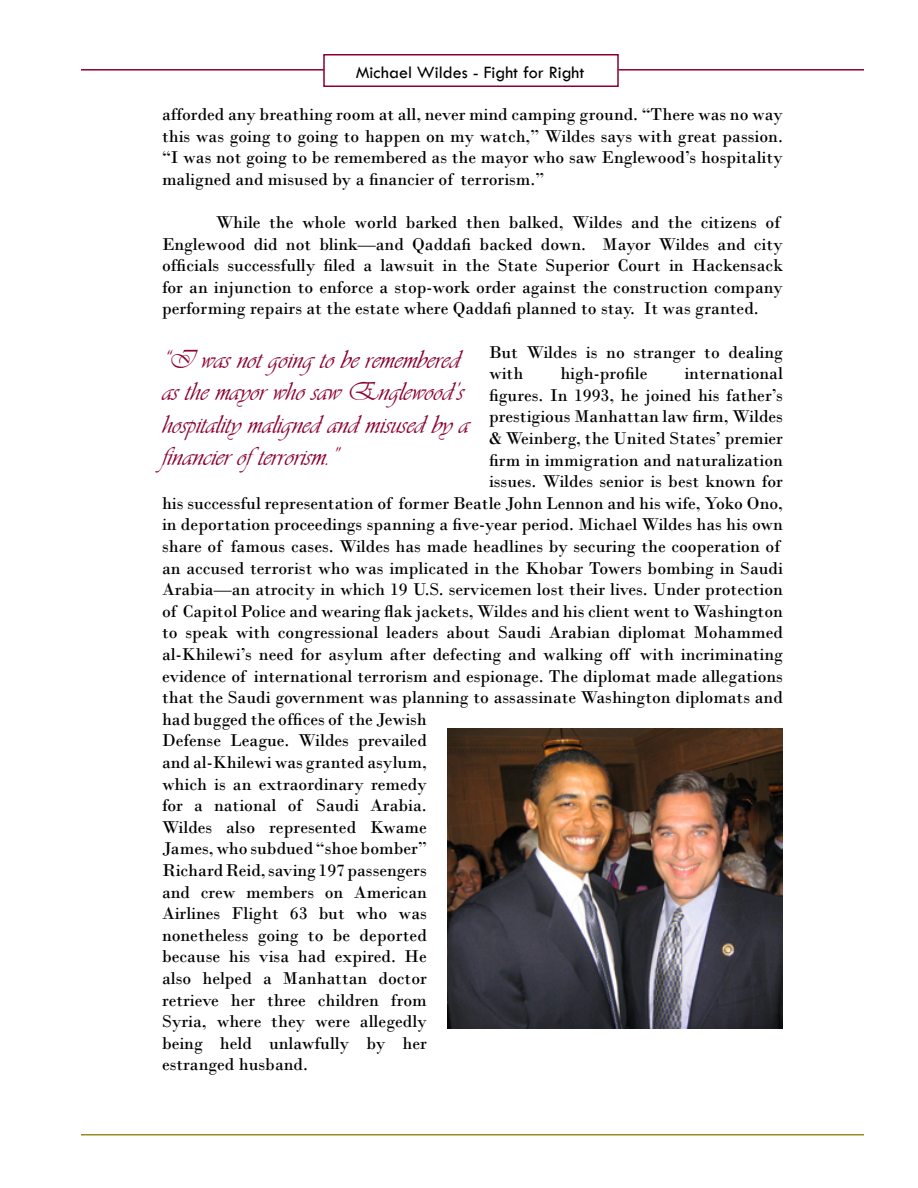
<style>
.page{position:relative;width:918px;height:1188px;background:#fff}
.page>*{position:absolute;margin:0;border:0;box-sizing:border-box;transform-origin:0 0}
.t1{font:27px/32.4px "Vivaldii";color:#8b002e}
.t2{font:18px/21.6px "Bodoni";color:#000}
.t3{font:18px "Tw Cen";color:#000}
</style>
<div class="page">
<hr style="left:81px;top:1134px;width:783px;height:2px;background:#978b21">
<div style="left:323px;top:54px;width:296px;height:33px;border:2px solid #8b002e"></div>
<hr style="left:618px;top:69px;width:246px;height:2px;background:#8b002e">
<hr style="left:81px;top:69px;width:243px;height:2px;background:#8b002e">
<img style="left:448px;top:729px;width:335px;height:299px">
<p class="t3" style="left:356px;top:61px;width:230px">Michael Wildes - Fight for Right</p>
<p class="t2" style="left:162px;top:103px;width:622px;text-align:justify">afforded any breathing room at all, never mind camping ground. “There was no way this was going to going to happen on my watch,” Wildes says with great passion. “I was not going to be remembered as the mayor who saw Englewood’s hospitality maligned and misused by a financier of terrorism.”</p>
<p class="t2" style="left:162px;top:211px;width:622px;text-indent:54px">While the whole world barked then balked, Wildes and the citizens of Englewood did not blink—and Qaddafi backed down. Mayor Wildes and city officials successfully filed a lawsuit in the State Superior Court in Hackensack for an injunction to enforce a stop-work order against the construction company performing repairs at the estate where Qaddafi planned to stay. It was granted.</p>
<p class="t2" style="left:489px;top:341px;width:295px">But Wildes is no stranger to dealing with</p>
<h1 class="t1" style="left:162px;top:343px;width:308px">“I was not going to be remembered as the mayor who saw Englewood’s hospitality maligned and misused by a financier ofterrorism.”</h1>
<p class="t2" style="left:560px;top:363px;width:89px">high-profile</p>
<p class="t2" style="left:684px;top:363px;width:100px">international</p>
<p class="t2" style="left:489px;top:384px;width:296px">figures. In 1993, he joined his father’s</p>
<p class="t2" style="left:489px;top:406px;width:295px">prestigious Manhattan law firm, Wildes</p>
<p class="t2" style="left:489px;top:427px;width:295px">&amp; Weinberg, the United States’ premier</p>
<p class="t2" style="left:489px;top:449px;width:295px">firm in immigration and naturalization</p>
<p class="t2" style="left:489px;top:471px;width:295px">issues. Wildes senior is best known for</p>
<p class="t2" style="left:162px;top:492px;width:622px">his successful representation of former Beatle John Lennon and his wife, Yoko Ono,</p>
<p class="t2" style="left:162px;top:514px;width:622px">in deportation proceedings spanning a five-year period. Michael Wildes has his own</p>
<p class="t2" style="left:162px;top:535px;width:620px">share of famous cases. Wildes has made headlines by securing the cooperation of</p>
<p class="t2" style="left:162px;top:557px;width:623px">an accused terrorist who was implicated in the Khobar Towers bombing in Saudi</p>
<p class="t2" style="left:162px;top:579px;width:622px">Arabia—an atrocity in which 19 U.S. servicemen lost their lives. Under protection</p>
<p class="t2" style="left:162px;top:600px;width:622px">of Capitol Police and wearing flak jackets, Wildes and his client went to Washington</p>
<p class="t2" style="left:162px;top:622px;width:622px">to speak with congressional leaders about Saudi Arabian diplomat Mohammed</p>
<p class="t2" style="left:162px;top:643px;width:622px">al-Khilewi’s need for asylum after defecting and walking off with incriminating</p>
<p class="t2" style="left:162px;top:665px;width:622px">evidence of international terrorism and espionage. The diplomat made allegations</p>
<p class="t2" style="left:162px;top:687px;width:622px">that the Saudi government was planning to assassinate Washington diplomats and</p>
<p class="t2" style="left:162px;top:708px;width:266px">had bugged the offices of the Jewish</p>
<p class="t2" style="left:162px;top:730px;width:266px">Defense League. Wildes prevailed</p>
<p class="t2" style="left:162px;top:751px;width:266px">and al-Khilewi was granted asylum,</p>
<p class="t2" style="left:162px;top:773px;width:266px">which is an extraordinary remedy</p>
<p class="t2" style="left:162px;top:795px;width:266px">for a national of Saudi Arabia.</p>
<p class="t2" style="left:162px;top:816px;width:266px">Wildes also represented Kwame</p>
<p class="t2" style="left:162px;top:838px;width:266px">James, who subdued “shoe bomber”</p>
<p class="t2" style="left:162px;top:859px;width:266px">Richard Reid, saving 197 passengers</p>
<p class="t2" style="left:162px;top:881px;width:266px">and crew members on American</p>
<p class="t2" style="left:162px;top:903px;width:266px">Airlines Flight 63 but who was</p>
<p class="t2" style="left:162px;top:924px;width:266px">nonetheless going to be deported</p>
<p class="t2" style="left:162px;top:946px;width:266px">because his visa had expired. He</p>
<p class="t2" style="left:162px;top:967px;width:266px">also helped a Manhattan doctor</p>
<p class="t2" style="left:162px;top:989px;width:266px">retrieve her three children from</p>
<p class="t2" style="left:162px;top:1011px;width:266px">Syria, where they were allegedly</p>
<p class="t2" style="left:162px;top:1032px;width:266px">being held unlawfully by her</p>
<p class="t2" style="left:162px;top:1054px;width:148px">estranged husband.</p>
</div>
